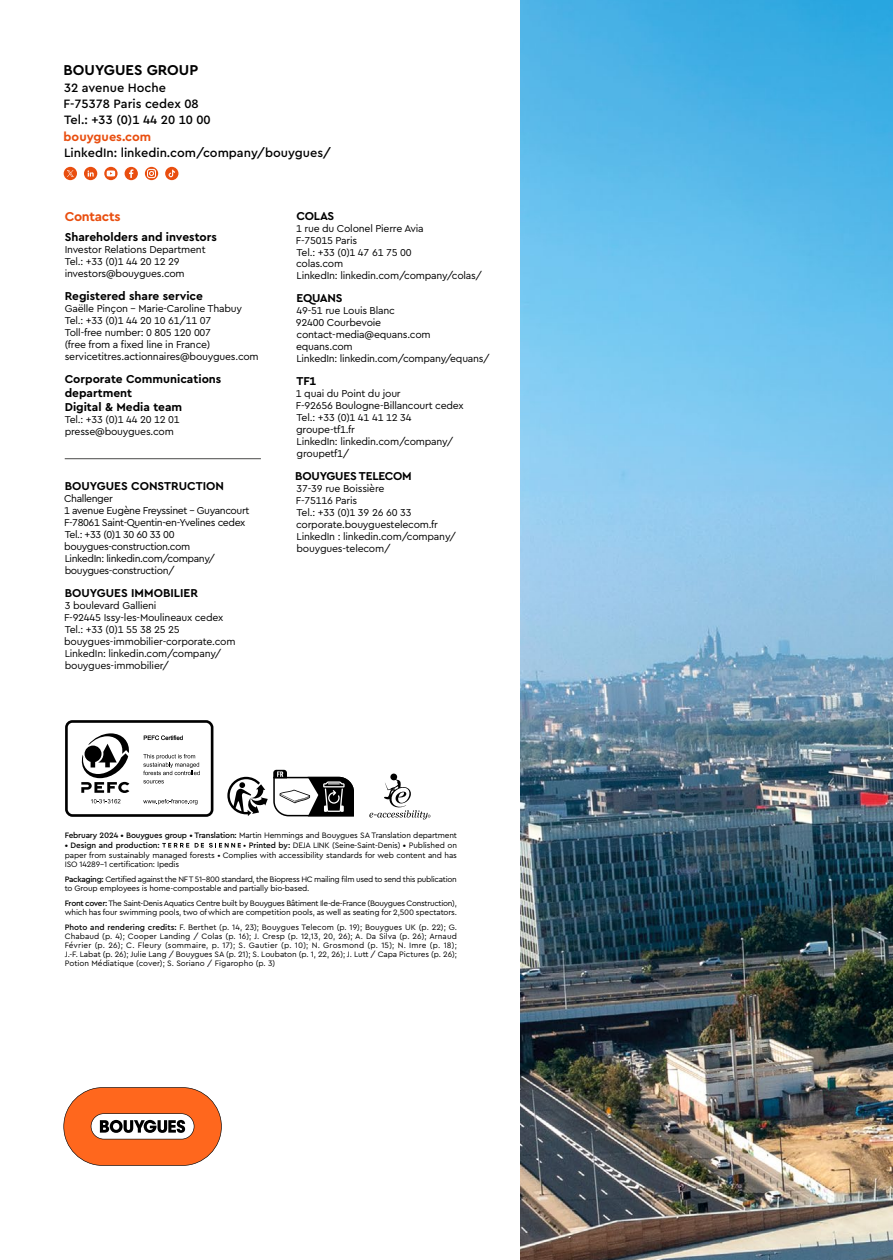
<style>
.page{position:relative;width:893px;height:1260px;background:#fff}
.page>*{position:absolute;margin:0;border:0;box-sizing:border-box;transform-origin:0 0}
.t1{font:700 15.05px "Cera PRO";color:#000}
.t2{font:700 13.47px "Cera PRO";letter-spacing:-.02em;color:#e94e0f}
.t3{font:500 12.78px/16.4px "Cera PRO";color:#000}
.t4{font:700 12.78px "Cera PRO";color:#e94e0f}
.t5{font:700 11.9px/14.3px "Cera PRO";color:#000}
.t6{font:700 11.9px "Cera PRO";letter-spacing:-.02em;color:#000}
.t7{font:10.5px/11.9px "Cera PRO";letter-spacing:-.02em;color:#000}
.t8{font:10.5px/11.9px "Cera PRO";letter-spacing:-.04em;color:#000}
.t9{font:8.22px/8.9px "Cera PRO";letter-spacing:-.02em;color:#000}
.t10{font:8.22px "Cera PRO";color:#000}
.t11{font:500 8.22px "Cera PRO";letter-spacing:-.01em;color:#000}
.s1{font-weight:500}
</style>
<div class="page">
<svg style="left:84px;top:167px;width:13px;height:13px"></svg>
<svg style="left:88px;top:170px;width:6px;height:7px"></svg>
<svg style="left:104px;top:167px;width:14px;height:13px"></svg>
<svg style="left:107px;top:171px;width:8px;height:5px"></svg>
<div style="left:125px;top:167px;width:13px;height:13px;background:#e94e0f;border-radius:50%"></div>
<svg style="left:129px;top:169px;width:4px;height:9px"></svg>
<svg style="left:145px;top:167px;width:13px;height:13px"></svg>
<div style="left:147px;top:169px;width:9px;height:9px;border:1px solid #fff;border-radius:2px"></div>
<svg style="left:149px;top:171px;width:5px;height:5px"></svg>
<svg style="left:165px;top:167px;width:13px;height:13px"></svg>
<svg style="left:169px;top:170px;width:6px;height:7px"></svg>
<div style="left:64px;top:167px;width:13px;height:13px;background:#e94e0f;border-radius:50%"></div>
<svg style="left:67px;top:170px;width:7px;height:7px"></svg>
<svg style="left:162px;top:843px;width:27px;height:5px"></svg>
<svg style="left:195px;top:843px;width:46px;height:5px"></svg>
<svg style="left:369px;top:773px;width:62px;height:46px"></svg>
<svg style="left:227px;top:770px;width:127px;height:46px"></svg>
<hr style="left:65px;top:458px;width:196px;height:1px;background:#4a4a49">
<img style="left:520px;top:0;width:373px;height:1260px">
<div style="left:65px;top:720px;width:148px;height:96px;border:3px solid #000;border-radius:6px"></div>
<svg style="left:81px;top:733px;width:49px;height:60px"></svg>
<svg style="left:91px;top:799px;width:29px;height:4px"></svg>
<svg style="left:144px;top:735px;width:39px;height:5px"></svg>
<svg style="left:143px;top:754px;width:57px;height:29px"></svg>
<svg style="left:143px;top:799px;width:54px;height:6px"></svg>
<svg style="left:63px;top:1087px;width:159px;height:79px"></svg>
<h4 class="t1" style="left:64px;top:60px;width:136px">BOUYGUES GROUP</h4>
<p class="t3" style="left:63px;top:78px;width:149px">32 avenue Hoche<br>F-75378 Paris cedex 08<br>Tel.: +33 (0)1 44 20 10 00</p>
<p class="t4" style="left:64px;top:128px;width:89px">bouygues.com</p>
<p class="t3" style="left:64px;top:144px;width:268px">LinkedIn: linkedin.com/company/bouygues/</p>
<h5 class="t2" style="left:65px;top:207px;width:57px">Contacts</h5>
<p class="t5" style="left:65px;top:230px;width:154px">Shareholders and investors</p>
<p class="t7" style="left:65px;top:243px;width:142px">Investor Relations Department<br>Tel.: +33 (0)1 44 20 12 29 investors@bouygues.com</p>
<p class="t5" style="left:65px;top:288px;width:140px">Registered share service</p>
<p class="t7" style="left:65px;top:302px;width:196px">Gaëlle Pinçon – Marie-Caroline Thabuy Tel.: +33 (0)1 44 20 10 61/11 07<br>Toll-free number: 0 805 120 007<br>(free from a fixed line in France) servicetitres.actionnaires@bouygues.com</p>
<p class="t5" style="left:65px;top:371px;width:158px">Corporate Communications department<br>Digital &amp; Media team</p>
<p class="t7" style="left:65px;top:414px;width:117px">Tel.: +33 (0)1 44 20 12 01 presse@bouygues.com</p>
<p class="t5" style="left:65px;top:479px;width:161px">BOUYGUES CONSTRUCTION</p>
<p class="t8" style="left:64px;top:493px;width:125px">Challenger<br>1 avenue Eugène Freyssinet</p>
<p class="t8" style="left:64px;top:504px;width:187px;text-indent:133px">Guyancourt<br>F-78061 Saint-Quentin-en-Yvelines cedex<br>Tel.: +33 (0)1 30 60 33 00 bouygues-construction.com<br>LinkedIn: linkedin.com/company/ bouygues-construction/</p>
<p class="t5" style="left:65px;top:585px;width:135px">BOUYGUES IMMOBILIER</p>
<p class="t7" style="left:64px;top:599px;width:173px">3 boulevard Gallieni<br>F-92445 Issy-les-Moulineaux cedex<br>Tel.: +33 (0)1 55 38 25 25 bouygues-immobilier-corporate.com<br>LinkedIn: linkedin.com/company/ bouygues-immobilier/</p>
<p class="t5" style="left:297px;top:208px;width:39px">COLAS</p>
<p class="t7" style="left:296px;top:222px;width:188px">1 rue du Colonel Pierre Avia<br>F-75015 Paris<br>Tel.: +33 (0)1 47 61 75 00<br>colas.com<br>LinkedIn: linkedin.com/company/colas/</p>
<p class="t5" style="left:297px;top:291px;width:48px">EQUANS</p>
<p class="t7" style="left:296px;top:304px;width:195px">49-51 rue Louis Blanc<br>92400 Courbevoie contact-media@equans.com<br>equans.com<br>LinkedIn: linkedin.com/company/equans/</p>
<p class="t5" style="left:297px;top:373px;width:21px">TF1</p>
<p class="t7" style="left:296px;top:387px;width:169px">1 quai du Point du jour<br>F-92656 Boulogne-Billancourt cedex<br>Tel.: +33 (0)1 41 41 12 34 groupe-tf1.fr<br>LinkedIn: linkedin.com/company/ groupetf1/</p>
<p class="t6" style="left:295px;top:468px;width:118px">BOUYGUES TELECOM</p>
<p class="t7" style="left:296px;top:482px;width:162px">37-39 rue Boissière<br>F-75116 Paris<br>Tel.: +33 (0)1 39 26 60 33 corporate.bouyguestelecom.fr<br>LinkedIn : linkedin.com/company/ bouygues-telecom/</p>
<p class="t9" style="left:65px;top:830px;width:394px"><span class="s1">February 2024 • Bouygues group • Translation:</span> Martin Hemmings and Bouygues SA Translation department</p>
<p class="t11" style="left:65px;top:839px;width:97px">• Design and production:</p>
<p class="t9" style="left:65px;top:840px;width:394px;line-height:9.8px;text-align:right">• <span class="s1">Printed by:</span> DEJA LINK (Seine-Saint-Denis) <span class="s1">•</span> Published on<br>paper from sustainably managed forests • Complies with accessibility standards for web content and has</p>
<p class="t9" style="left:65px;top:859px;width:116px">ISO 14289 1 certification: Ipedis</p>
<p class="t9" style="left:65px;top:874px;width:394px"><span class="s1">Packaging:</span> Certified against the NF T 51–800 standard, the Biopress HC mailing film used to send this publication to Group employees is home-compostable and partially bio-based.</p>
<p class="t9" style="left:65px;top:899px;width:394px"><span class="s1">Front cover:</span> The Saint-Denis Aquatics Centre built by Bouygues Bâtiment Ile-de-France (Bouygues Construction), which has four swimming pools, two of which are competition pools, as well as seating for 2,500 spectators.</p>
<p class="t9" style="left:65px;top:923px;width:394px;text-align:justify"><span class="s1">Photo and rendering credits:</span> F. Berthet (p. 14, 23); Bouygues Telecom (p. 19); Bouygues UK (p. 22); G.<br>Chabaud (p. 4); Cooper Landing / Colas (p. 16); J. Cresp (p. 12,13, 20, 26); A. Da Silva (p. 26); Arnaud Février (p. 26); C. Fleury (sommaire, p. 17); S. Gautier (p. 10); N. Grosmond (p. 15); N. Imre (p. 18); J.-F. Labat (p. 26); Julie Lang / Bouygues SA (p. 21); S. Loubaton (p. 1, 22, 26); J. Lutt / Capa Pictures (p. 26);</p>
<p class="t10" style="left:65px;top:958px;width:212px">Potion Médiatique (cover); S. Soriano / Figaropho (p. 3)</p>
</div>
